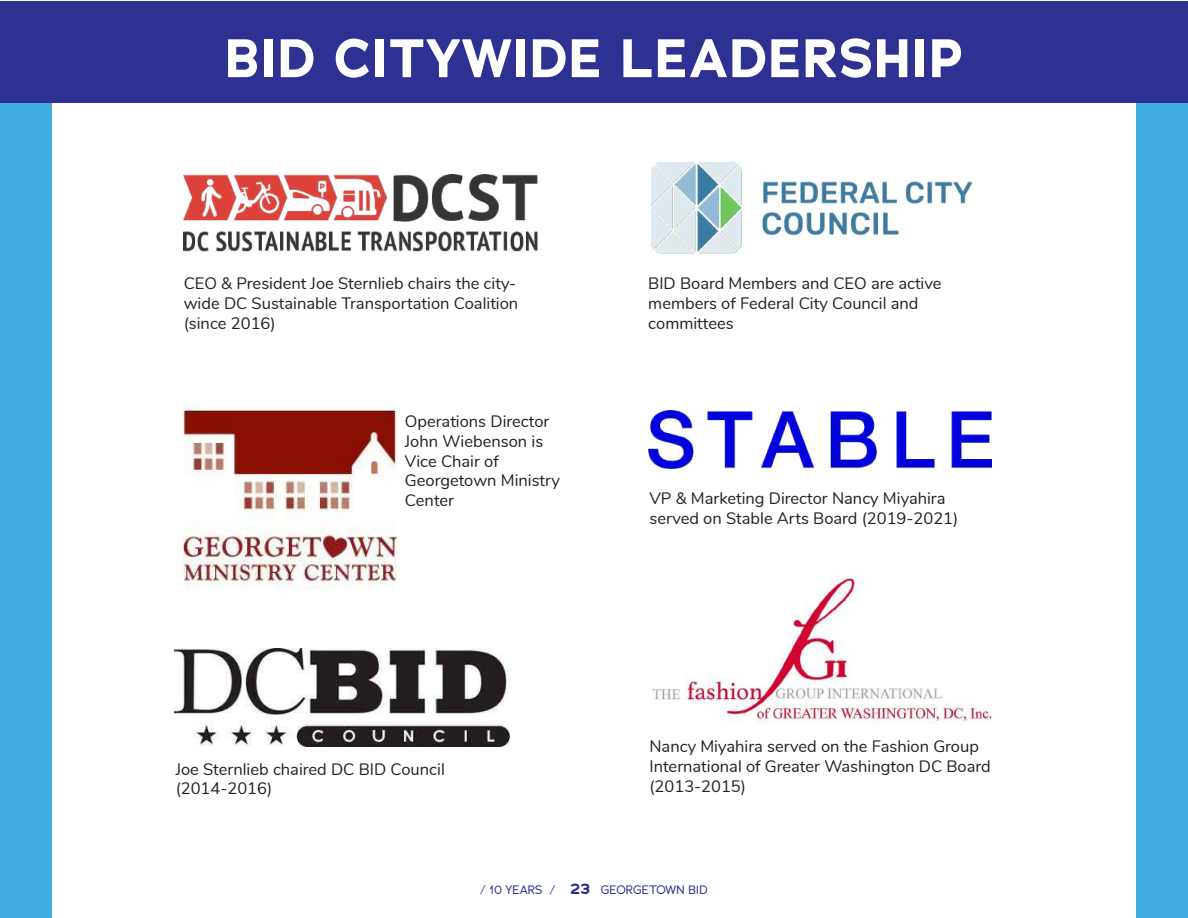
<style>
.page{position:relative;width:1188px;height:918px;background:#fff}
.page>*{position:absolute;margin:0;border:0;box-sizing:border-box;transform-origin:0 0}
.t1{font:700 54px "Adrianna";letter-spacing:.015em;color:#fff}
.t2{font:16.5px/19.8px "Nunito";color:#231f20}
.t3{font:12px "Adrianna";color:#2e3092}
.s1{font-weight:700;font-size:15px}
</style>
<div class="page">
<div style="left:1137px;top:98px;width:51px;height:820px;background:#3eace1"></div>
<div style="left:0;top:103px;width:51px;height:815px;background:#3eace1"></div>
<div style="left:1px;top:1px;width:1187px;height:102px;background:#2e3092"></div>
<img style="left:184px;top:174px;width:354px;height:77px">
<img style="left:651px;top:162px;width:320px;height:92px">
<img style="left:183px;top:403px;width:213px;height:186px">
<img style="left:649px;top:410px;width:342px;height:58px">
<img style="left:175px;top:649px;width:334px;height:97px">
<img style="left:652px;top:578px;width:340px;height:146px">
<h1 class="t1" style="left:225px;top:22px;width:740px">BID CITYWIDE LEADERSHIP</h1>
<p class="t2" style="left:184px;top:273px;width:336px">CEO &amp; President Joe Sternlieb chairs the city&shy;wide DC Sustainable Transportation Coalition (since 2016)</p>
<p class="t2" style="left:648px;top:273px;width:295px">BID Board Members and CEO are active members of Federal City Council and committees</p>
<p class="t2" style="left:405px;top:410px;width:157px">Operations Director<br>John Wiebenson is<br>Vice Chair of<br>Georgetown Ministry<br>Center</p>
<p class="t2" style="left:176px;top:758px;width:271px">Joe Sternlieb chaired DC BID Council (2014-2016)</p>
<p class="t2" style="left:649px;top:488px;width:310px">VP &amp; Marketing Director Nancy Miyahira served on Stable Arts Board (2019-2021)</p>
<p class="t2" style="left:649px;top:736px;width:343px">Nancy Miyahira served on the Fashion Group<br>International of Greater Washington DC Board (2013-2015)</p>
<p class="t3" style="left:480px;top:882px;width:229px">/ 10 YEARS / <span class="s1">23</span> GEORGETOWN BID</p>
</div>
